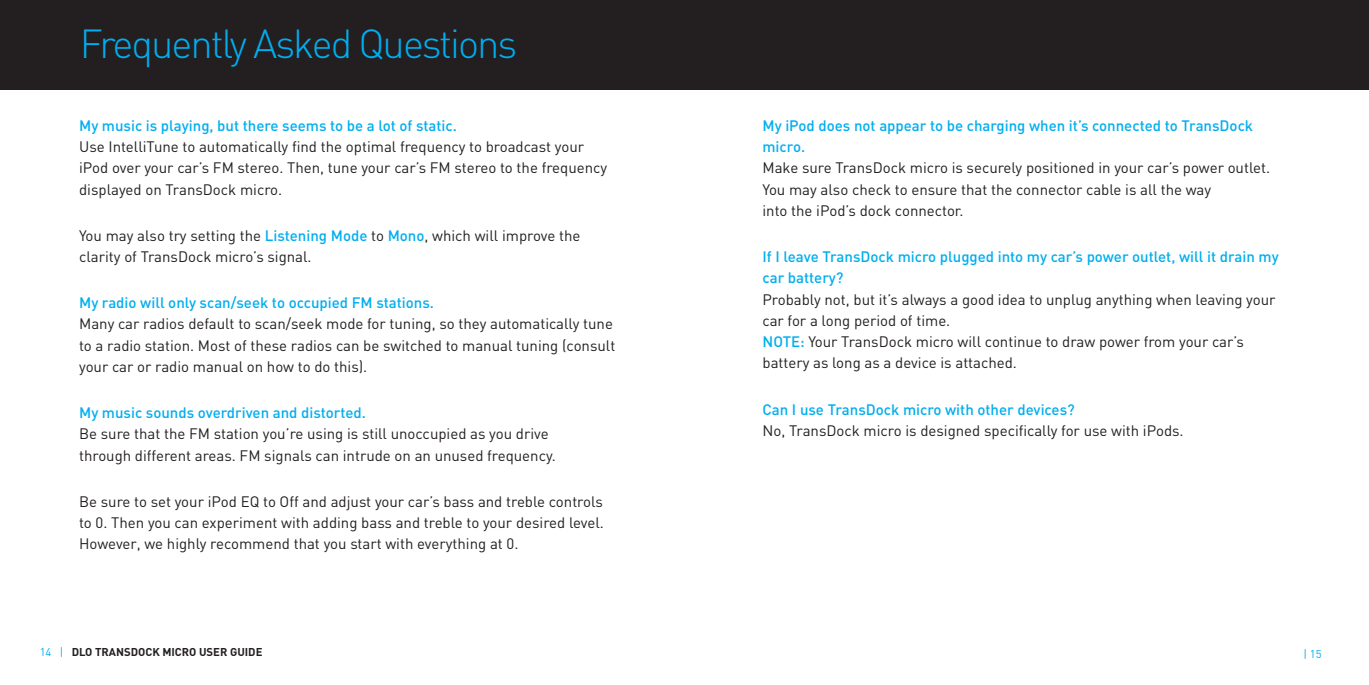
<style>
.page{position:relative;width:1369px;height:685px;background:#fff}
.page>*{position:absolute;margin:0;border:0;box-sizing:border-box;transform-origin:0 0}
.t1{font:300 40px "DIN";letter-spacing:-.05em;color:#00aeef}
.t2{font:15px/21.2px "DIN";color:#231f20}
.t3{font:500 15px/21.2px "DIN";color:#00aeef}
.t4{font:700 11.25px "DIN";color:#231f20}
.t5{font:11.25px "DIN";color:#00aeef}
.s1{font-weight:500;color:#00aeef}
.s2{font-weight:400;color:#00aeef}
</style>
<div class="page">
<div style="left:0;top:0;width:1368px;height:89px;background:#231f20"></div>
<h1 class="t1" style="left:80px;top:29px;width:439px">Frequently Asked Questions</h1>
<p class="t3" style="left:79px;top:116px;width:379px">My music is playing, but there seems to be a lot of static.</p>
<p class="t2" style="left:79px;top:138px;width:529px">Use IntelliTune to automatically find the optimal frequency to broadcast your iPod over your car’s FM stereo. Then, tune your car’s FM stereo to the frequency displayed on TransDock micro.</p>
<p class="t2" style="left:79px;top:226px;width:502px">You may also try setting the <span class="s1">Listening Mode</span> to <span class="s1">Mono</span>, which will improve the clarity of TransDock micro’s signal.</p>
<p class="t3" style="left:79px;top:293px;width:356px">My radio will only scan/seek to occupied FM stations.</p>
<p class="t2" style="left:79px;top:315px;width:537px">Many car radios default to scan/seek mode for tuning, so they automatically tune to a radio station. Most of these radios can be switched to manual tuning (consult your car or radio manual on how to do this).</p>
<p class="t3" style="left:79px;top:403px;width:288px">My music sounds overdriven and distorted.</p>
<p class="t2" style="left:79px;top:424px;width:478px">Be sure that the FM station you’re using is still unoccupied as you drive through different areas. FM signals can intrude on an unused frequency.</p>
<p class="t2" style="left:79px;top:492px;width:526px;text-align:justify">Be sure to set your iPod EQ to Off and adjust your car’s bass and treble controls to 0. Then you can experiment with adding bass and treble to your desired level.<br>However, we highly recommend that you start with everything at 0.</p>
<p class="t4" style="left:40px;top:647px;width:224px"><span class="s2">14 |</span> DLO TRANSDOCK MICRO USER GUIDE</p>
<p class="t3" style="left:762px;top:116px;width:492px">My iPod does not appear to be charging when it’s connected to TransDock micro.</p>
<p class="t2" style="left:762px;top:159px;width:509px">Make sure TransDock micro is securely positioned in your car’s power outlet.<br>You may also check to ensure that the connector cable is all the way<br>into the iPod’s dock connector.</p>
<p class="t3" style="left:762px;top:247px;width:517px">If I leave TransDock micro plugged into my car’s power outlet, will it drain my car battery?</p>
<p class="t2" style="left:762px;top:290px;width:514px">Probably not, but it’s always a good idea to unplug anything when leaving your car for a long period of time.<br><span class="s1">NOTE:</span> Your TransDock micro will continue to draw power from your car’s battery as long as a device is attached.</p>
<p class="t3" style="left:762px;top:400px;width:314px">Can I use TransDock micro with other devices?</p>
<p class="t2" style="left:762px;top:421px;width:422px">No, TransDock micro is designed specifically for use with iPods.</p>
<p class="t5" style="left:1302px;top:649px;width:20px">| 15</p>
</div>
